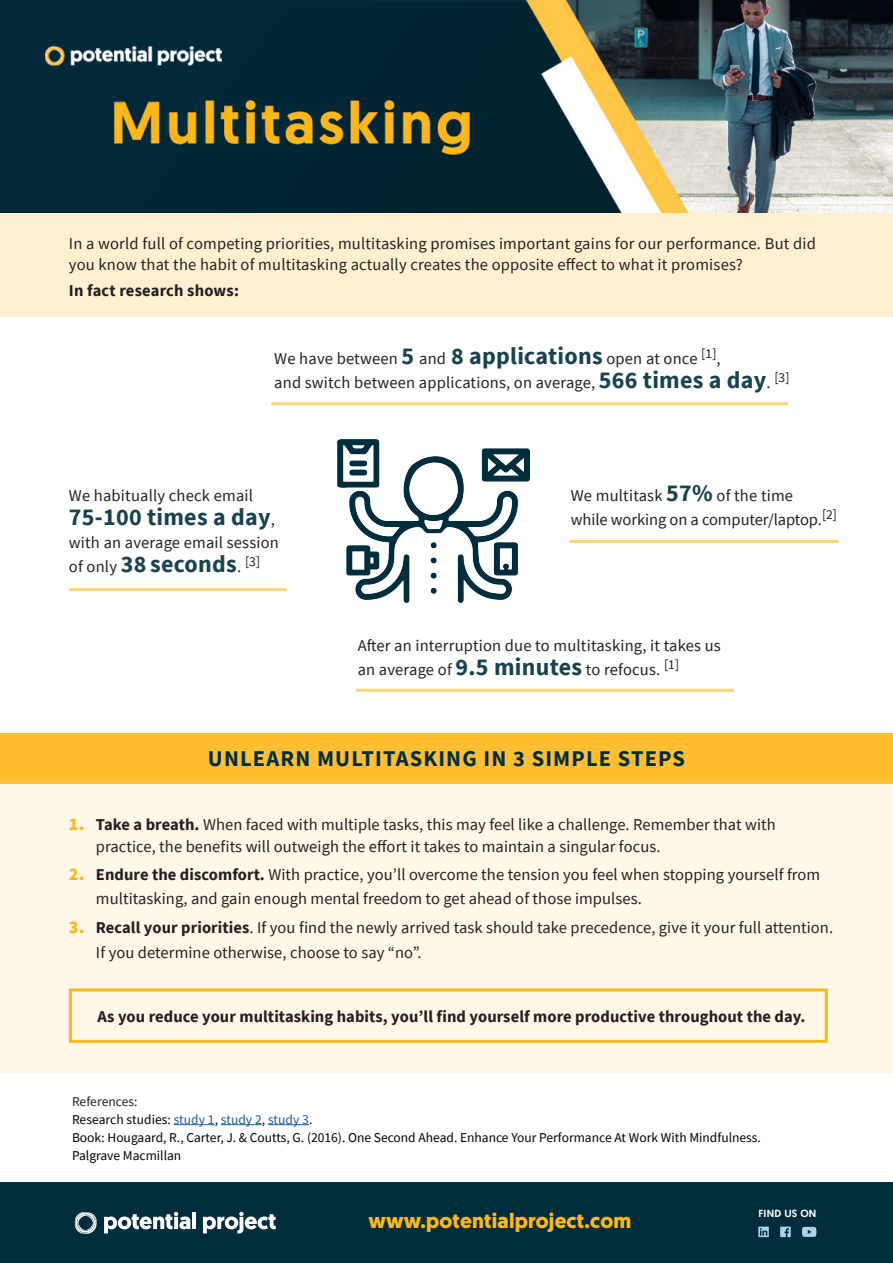
<style>
.page{position:relative;width:893px;height:1263px;background:#fff}
.page>*{position:absolute;margin:0;border:0;box-sizing:border-box;transform-origin:0 0}
.Bolder_body_copy{font:700 24px "Source Sans Pro";letter-spacing:.01em;color:#19424f}
.Subtitle{font:700 22.5px "Source Sans Pro";letter-spacing:.05em;color:#002d3c}
.t1{font:700 21px "Geomanist";letter-spacing:.01em;color:#ffb819}
.Bolder_body_copy-2{font:16.5px/24px "Source Sans Pro";letter-spacing:.005em;color:#231f20}
.Body_Copy{font:700 16.5px "Source Sans Pro";letter-spacing:.005em;color:#231f20}
.Body_Copy-2{font:16.5px "Source Sans Pro";letter-spacing:.005em;color:#231f20}
.Bolder_body_copy-3{font:700 16.5px "Source Sans Pro";letter-spacing:.01em;color:#231f20}
.Body_Copy-3{font:13.5px "Source Sans Pro";color:#000}
.Body_Copy-4{font:13.5px "Source Sans Pro";letter-spacing:.005em;color:#231f20}
.t2{font:500 10.5px "Geomanist";letter-spacing:.025em;color:#fff}
.s1{font-weight:700;font-size:24px;color:#19424f}
.s2{font-weight:400;font-size:16.5px;color:#231f20}
.s3{font-weight:900;font-size:18px;color:#ffb819}
.s4{font-weight:700}
.s5{color:#175d9e}
</style>
<div class="page">
<div style="left:0;top:733px;width:893px;height:51px;background:#ffbf30"></div>
<div style="left:0;top:784px;width:893px;height:289px;background:#fff7e7"></div>
<div style="left:0;top:213px;width:893px;height:104px;background:#fff0d0"></div>
<hr style="left:174px;top:1124px;width:41px;height:1px;background:#175d9e">
<hr style="left:221px;top:1124px;width:41px;height:1px;background:#175d9e">
<hr style="left:268px;top:1124px;width:41px;height:1px;background:#175d9e">
<div style="left:0;top:1182px;width:893px;height:81px;background:#002d3c"></div>
<svg style="left:104px;top:1212px;width:86px;height:21px"></svg>
<hr style="left:192px;top:1212px;width:4px;height:17px;background:#fff">
<svg style="left:203px;top:1212px;width:73px;height:21px"></svg>
<svg style="left:74px;top:1212px;width:23px;height:22px"></svg>
<svg style="left:802px;top:1227px;width:14px;height:10px"></svg>
<svg style="left:780px;top:1226px;width:11px;height:11px"></svg>
<svg style="left:758px;top:1226px;width:11px;height:11px"></svg>
<img style="left:0;top:0;width:893px;height:213px">
<div style="left:69px;top:988px;width:759px;height:55px;border:3px solid #ffb819"></div>
<img style="left:337px;top:440px;width:192px;height:162px">
<hr style="left:356px;top:689px;width:378px;height:3px;background:#ffd475">
<hr style="left:569px;top:540px;width:269px;height:3px;background:#ffd475">
<hr style="left:271px;top:402px;width:517px;height:3px;background:#ffd475">
<hr style="left:69px;top:588px;width:218px;height:3px;background:#ffd475">
<p class="Bolder_body_copy-2" style="left:69px;top:233px;width:748px;line-height:21px">In a world full of competing priorities, multitasking promises important gains for our performance. But did you know that the habit of multitasking actually creates the opposite effect to what it promises?</p>
<p class="Bolder_body_copy-3" style="left:69px;top:279px;width:172px">In fact research shows:</p>
<p class="Bolder_body_copy-2" style="left:274px;top:347px;width:448px">We have between <span class="s1">5</span> and <span class="s1">8 applications</span> open at once <sup>[1]</sup>,</p>
<p class="Bolder_body_copy-2" style="left:274px;top:371px;width:517px">and switch between applications, on average, <span class="s1">566 times a day</span>. <sup>[3]</sup></p>
<p class="Bolder_body_copy-2" style="left:69px;top:483px;width:186px">We habitually check email</p>
<p class="Bolder_body_copy" style="left:69px;top:501px;width:208px">75-100 times a day<span class="s2">,</span></p>
<p class="Bolder_body_copy-2" style="left:69px;top:530px;width:211px">with an average email session</p>
<p class="Bolder_body_copy" style="left:69px;top:547px;width:193px"><span class="s2">of only</span> 38 seconds<span class="s2">.</span> <sup>[3]</sup></p>
<p class="Bolder_body_copy-2" style="left:571px;top:484px;width:224px">We multitask <span class="s1">57%</span> of the time</p>
<p class="Bolder_body_copy-2" style="left:571px;top:508px;width:268px">while working on a computer/laptop.<sup>[2]</sup></p>
<p class="Bolder_body_copy-2" style="left:358px;top:633px;width:365px">After an interruption due to multitasking, it takes us an average of <span class="s1">9.5 minutes</span> to refocus. <sup>[1]</sup></p>
<p class="Subtitle" style="left:208px;top:743px;width:478px">UNLEARN MULTITASKING IN 3 SIMPLE STEPS</p>
<p class="Bolder_body_copy-2" style="left:96px;top:813px;width:681px;line-height:22.5px;text-indent:-27px"><span class="s3">1.</span> <span class="s4">Take a breath.</span> When faced with multiple tasks, this may feel like a challenge. Remember that with practice, the benefits will outweigh the effort it takes to maintain a singular focus.</p>
<p class="Bolder_body_copy-2" style="left:96px;top:863px;width:726px;text-indent:-27px"><span class="s3">2.</span> <span class="s4">Endure the discomfort.</span> With practice, you’ll overcome the tension you feel when stopping yourself from multitasking, and gain enough mental freedom to get ahead of those impulses.</p>
<p class="Bolder_body_copy-2" style="left:69px;top:915px;width:766px"><span class="s3">3.</span> <span class="s4">Recall your priorities</span>. If you find the newly arrived task should take precedence, give it your full attention.</p>
<p class="Body_Copy-2" style="left:96px;top:942px;width:327px">If you determine otherwise, choose to say “no”.</p>
<p class="Body_Copy" style="left:98px;top:1005px;width:709px">As you reduce your multitasking habits, you’ll find yourself more productive throughout the day.</p>
<p class="Body_Copy-4" style="left:72px;top:1092px;width:67px">References:</p>
<p class="Body_Copy-3" style="left:72px;top:1110px;width:242px">Research studies: <span class="s5">study 1</span>, <span class="s5">study 2</span>, <span class="s5">study 3</span>.</p>
<p class="Body_Copy-3" style="left:72px;top:1128px;width:690px">Book: Hougaard, R., Carter, J. &amp; Coutts, G. (2016). One Second Ahead. Enhance Your Performance At Work With Mindfulness.</p>
<p class="Body_Copy-3" style="left:72px;top:1146px;width:111px">Palgrave Macmillan</p>
<p class="t1" style="left:368px;top:1207px;width:265px">www.potentialproject.com</p>
<p class="t2" style="left:758px;top:1206px;width:60px">FIND US ON</p>
</div>
